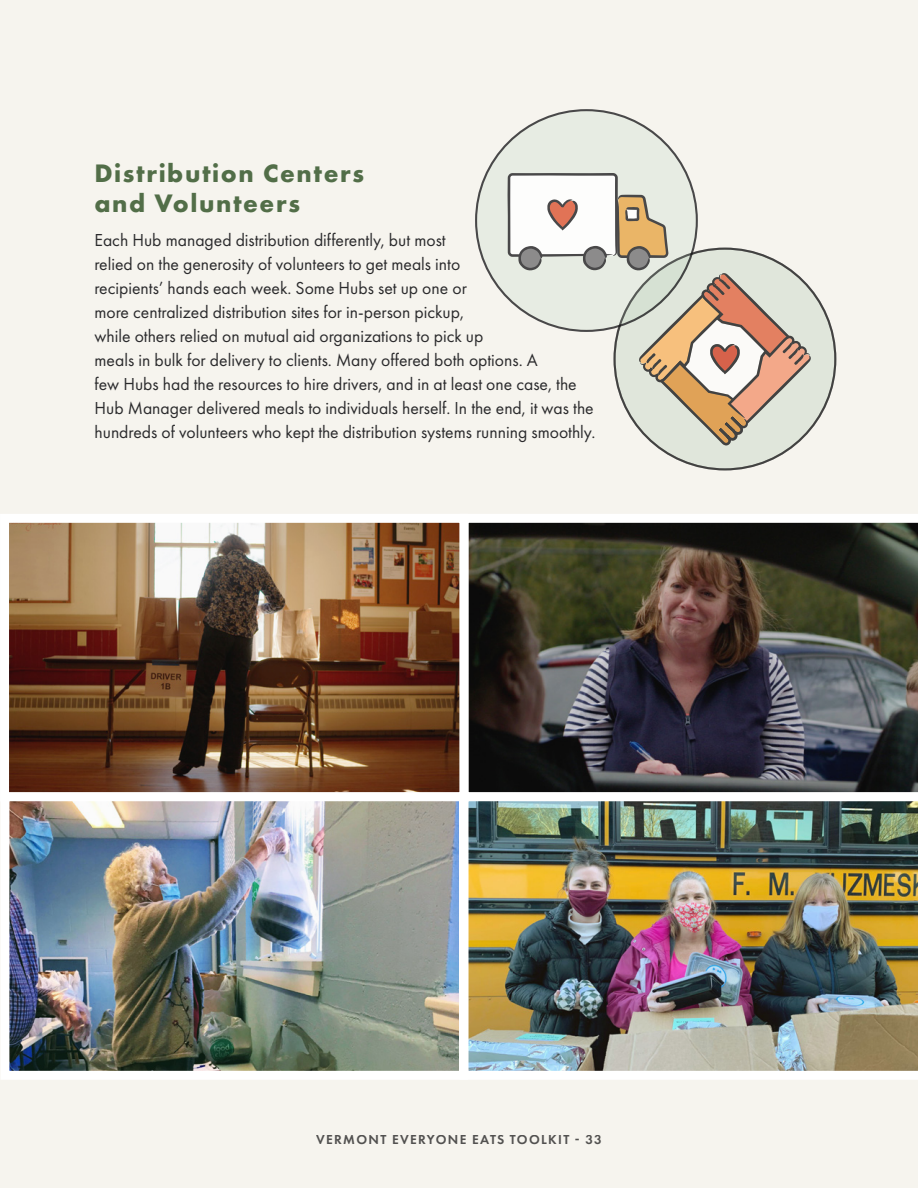
<style>
.page{position:relative;width:918px;height:1188px;background:#f6f4ee}
.page>*{position:absolute;margin:0;border:0;box-sizing:border-box;transform-origin:0 0}
.Heading_1a{font:700 26.25px/30px "Futura PT";letter-spacing:.06em;color:#526e48}
.Body{font:18px/24px "Futura PT";color:#2a2a2c}
.t1{font:600 13.5px "Futura PT";letter-spacing:.1em;color:#555556}
</style>
<div class="page">
<svg style="left:475px;top:109px;width:213px;height:191px;fill:#e7ece3"></svg>
<svg style="left:654px;top:288px;width:182px;height:182px;fill:#e0e6db"></svg>
<svg style="left:508px;top:173px;width:303px;height:272px"></svg>
<img style="left:468px;top:514px;width:450px;height:278px">
<img style="left:10px;top:524px;width:448px;height:267px">
<div style="left:0;top:514px;width:468px;height:287px;border:9px solid #fff"></div>
<img style="left:10px;top:802px;width:448px;height:268px">
<div style="left:0;top:792px;width:468px;height:288px;border:9px solid #fff"></div>
<img style="left:460px;top:792px;width:458px;height:288px">
<p class="Heading_1a" style="left:94px;top:158px;width:271px">Distribution Centers and Volunteers</p>
<p class="Body" style="left:94px;top:228px;width:502px">Each Hub managed distribution differently, but most<br>relied on the generosity of volunteers to get meals into<br>recipients’ hands each week. Some Hubs set up one or<br>more centralized distribution sites for in-person pickup,<br>while others relied on mutual aid organizations to pick up<br>meals in bulk for delivery to clients. Many offered both options. A<br>few Hubs had the resources to hire drivers, and in at least one case, the Hub Manager delivered meals to individuals herself. In the end, it was the hundreds of volunteers who kept the distribution systems running smoothly.</p>
<p class="t1" style="left:316px;top:1131px;width:287px">VERMONT EVERYONE EATS TOOLKIT - 33</p>
</div>
